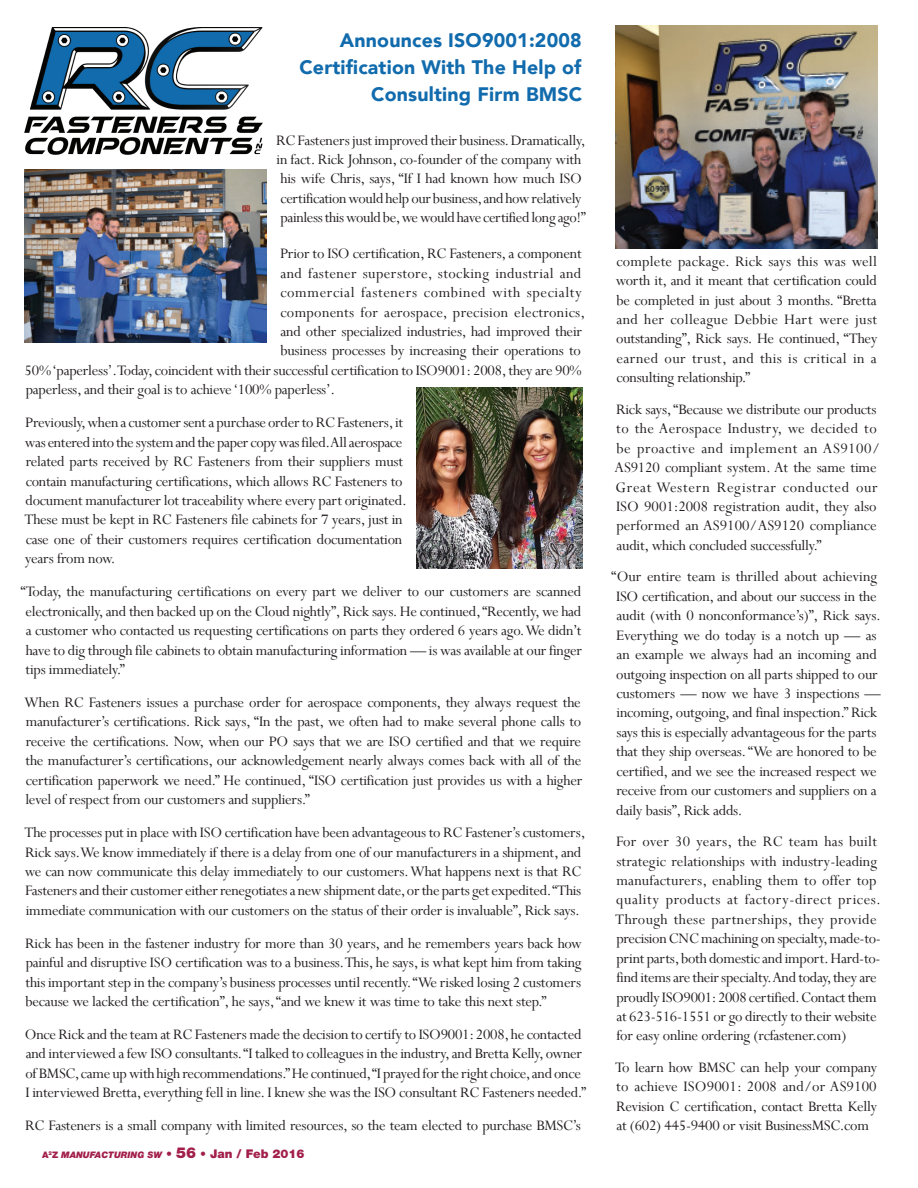
<style>
.page{position:relative;width:918px;height:1188px;background:#fff}
.page>*{position:absolute;margin:0;border:0;box-sizing:border-box;transform-origin:0 0}
.t1{font:900 19.5px/27px "Avenir";letter-spacing:.01em;color:#116bad;text-align:right}
.t2{font:16.2px/19.5px "Perpetua";letter-spacing:-.015em;color:#231f20}
.t3{font:16.2px "Perpetua";letter-spacing:.015em;color:#231f20}
.t4{font:16.2px "Perpetua";letter-spacing:.02em;color:#231f20}
.t5{font:16.2px "Perpetua";letter-spacing:.035em;color:#231f20}
.t6{font:italic 900 9px "Helvetica Neue";color:#a21e4b}
.s1{font-style:normal}
.s2{font-style:normal;font-size:12px}
.s3{font-style:normal;font-size:15px}
</style>
<div class="page">
<img style="left:25px;top:27px;width:237px;height:128px">
<img style="left:616px;top:26px;width:262px;height:223px">
<img style="left:25px;top:169px;width:241px;height:174px">
<img style="left:416px;top:388px;width:166px;height:181px">
<p class="t1" style="left:299px;top:26px;width:284px">Announces ISO9001:2008<br>Certification With The Help of<br>Consulting Firm BMSC</p>
<p class="t2" style="left:276px;top:130px;width:312px">RC Fasteners just improved their business. Dramatically, in fact. Rick Johnson, co-founder of the company with his wife Chris, says, “If I had known how much ISO certification would help our business, and how relatively painless this would be, we would have certified long ago!”</p>
<p class="t2" style="left:280px;top:243px;width:303px">Prior to ISO certification, RC Fasteners, a component</p>
<p class="t4" style="left:281px;top:263px;width:302px">and fastener superstore, stocking industrial and</p>
<p class="t5" style="left:280px;top:282px;width:303px">commercial fasteners combined with specialty</p>
<p class="t3" style="left:280px;top:302px;width:306px">components for aerospace, precision electronics,</p>
<p class="t2" style="left:281px;top:321px;width:303px">and other specialized industries, had improved their</p>
<p class="t2" style="left:280px;top:341px;width:302px">business processes by increasing their operations to</p>
<p class="t2" style="left:25px;top:360px;width:559px">50% ‘paperless’. Today, coincident with their successful certification to ISO9001: 2008, they are 90%</p>
<p class="t2" style="left:26px;top:380px;width:311px">paperless, and their goal is to achieve ‘100% paperless’.</p>
<p class="t2" style="left:25px;top:413px;width:384px">Previously, when a customer sent a purchase order to RC Fasteners, it was entered into the system and the paper copy was filed. All aerospace related parts received by RC Fasteners from their suppliers must contain manufacturing certifications, which allows RC Fasteners to document manufacturer lot traceability where every part originated.<br>These must be kept in RC Fasteners file cabinets for 7 years, just in case one of their customers requires certification documentation years from now.</p>
<p class="t2" style="left:21px;top:582px;width:563px;text-align:justify">“Today, the manufacturing certifications on every part we deliver to our customers are scanned electronically, and then backed up on the Cloud nightly”, Rick says. He continued, “Recently, we had a customer who contacted us requesting certifications on parts they ordered 6 years ago. We didn’t have to dig through file cabinets to obtain manufacturing information — is was available at our finger tips immediately.”</p>
<p class="t2" style="left:24px;top:692px;width:560px;text-align:justify">When RC Fasteners issues a purchase order for aerospace components, they always request the manufacturer’s certifications. Rick says, “In the past, we often had to make several phone calls to receive the certifications. Now, when our PO says that we are ISO certified and that we require the manufacturer’s certifications, our acknowledgement nearly always comes back with all of the certification paperwork we need.” He continued, “ISO certification just provides us with a higher level of respect from our customers and suppliers.”</p>
<p class="t2" style="left:25px;top:822px;width:562px">The processes put in place with ISO certification have been advantageous to RC Fastener’s customers, Rick says. We know immediately if there is a delay from one of our manufacturers in a shipment, and we can now communicate this delay immediately to our customers. What happens next is that RC Fasteners and their customer either renegotiates a new shipment date, or the parts get expedited. “This immediate communication with our customers on the status of their order is invaluable”, Rick says.</p>
<p class="t2" style="left:25px;top:933px;width:558px;text-align:justify">Rick has been in the fastener industry for more than 30 years, and he remembers years back how painful and disruptive ISO certification was to a business. This, he says, is what kept him from taking this important step in the company’s business processes until recently. “We risked losing 2 customers because we lacked the certification”, he says, “and we knew it was time to take this next step.”</p>
<p class="t2" style="left:25px;top:1024px;width:563px">Once Rick and the team at RC Fasteners made the decision to certify to ISO9001: 2008, he contacted and interviewed a few ISO consultants. “I talked to colleagues in the industry, and Bretta Kelly, owner of BMSC, came up with high recommendations.” He continued, “I prayed for the right choice, and once I interviewed Bretta, everything fell in line. I knew she was the ISO consultant RC Fasteners needed.”</p>
<p class="t2" style="left:25px;top:1116px;width:557px">RC Fasteners is a small company with limited resources, so the team elected to purchase BMSC’s</p>
<p class="t6" style="left:42px;top:1149px;width:264px"><span class="s1">A</span><sup>2</sup><span class="s1">Z</span> MANUFACTURING SW <span class="s2">•</span> <span class="s3">56</span> <span class="s2">• Jan / Feb 2016</span></p>
<p class="t2" style="left:616px;top:251px;width:263px;text-align:justify">complete package. Rick says this was well worth it, and it meant that certification could be completed in just about 3 months. “Bretta and her colleague Debbie Hart were just outstanding”, Rick says. He continued, “They earned our trust, and this is critical in a consulting relationship.”</p>
<p class="t2" style="left:615px;top:399px;width:267px">Rick says, “Because we distribute our products to the Aerospace Industry, we decided to be proactive and implement an AS9100/ AS9120 compliant system. At the same time Great Western Registrar conducted our ISO 9001:2008 registration audit, they also performed an AS9100/AS9120 compliance audit, which concluded successfully.”</p>
<p class="t2" style="left:612px;top:567px;width:271px">“Our entire team is thrilled about achieving ISO certification, and about our success in the audit (with 0 nonconformance’s)”, Rick says.<br>Everything we do today is a notch up — as an example we always had an incoming and outgoing inspection on all parts shipped to our customers — now we have 3 inspections — incoming, outgoing, and final inspection.” Rick says this is especially advantageous for the parts that they ship overseas. “We are honored to be certified, and we see the increased respect we receive from our customers and suppliers on a daily basis”, Rick adds.</p>
<p class="t2" style="left:615px;top:831px;width:267px">For over 30 years, the RC team has built strategic relationships with industry-leading manufacturers, enabling them to offer top quality products at factory-direct prices.<br>Through these partnerships, they provide precision CNC machining on specialty, made-to&shy;print parts, both domestic and import. Hard-to&shy;find items are their specialty. And today, they are proudly ISO9001: 2008 certified. Contact them at 623-516-1551 or go directly to their website for easy online ordering (rcfastener.com)</p>
<p class="t2" style="left:615px;top:1057px;width:264px;text-align:justify">To learn how BMSC can help your company to achieve ISO9001: 2008 and/or AS9100<br>Revision C certification, contact Bretta Kelly at (602) 445-9400 or visit BusinessMSC.com</p>
</div>
